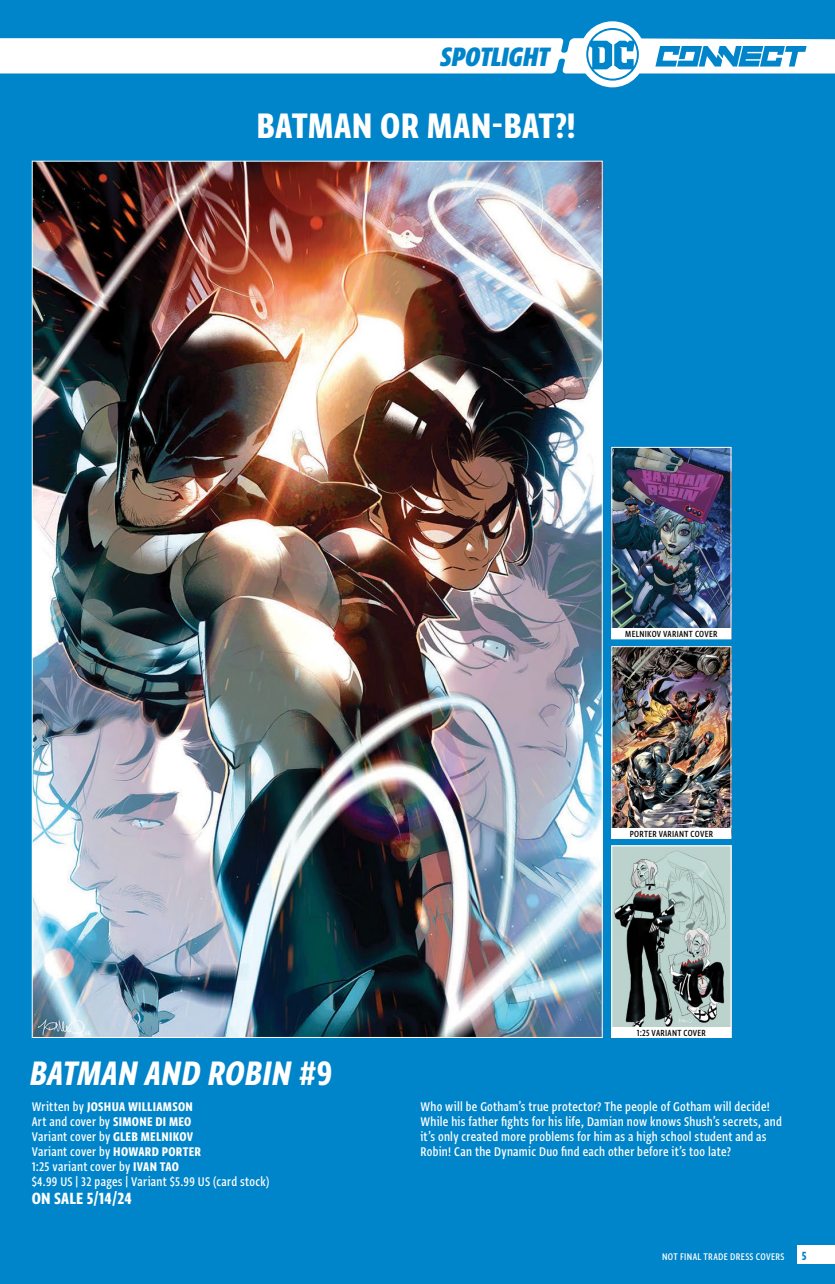
<style>
.page{position:relative;width:835px;height:1284px;background:#0085ca}
.page>*{position:absolute;margin:0;border:0;box-sizing:border-box;transform-origin:0 0}
.t1{font:42px "Greta Sans Cnd Std Bld";letter-spacing:.005em;color:#fff}
.t2{font:40.25px "Greta Sans Cnd Std Bld Ita";letter-spacing:.01em;color:#fff}
.t3{font:31.5px "Greta Sans Cnd Std Hea Ita";letter-spacing:-.01em;color:#0085ca}
.t4{font:19.25px "Greta Sans Cnd Std Bld";letter-spacing:.01em;color:#fff}
.t5{font:500 14.88px/14.9px "Greta Sans Cnd Std";letter-spacing:.02em;color:#fff}
.t6{font:14.88px "Greta Sans Cnd Std Bld";letter-spacing:.02em;color:#fff}
.t7{font:14px "Greta Sans Cnd Std Bld";color:#0085ca}
.t8{font:500 11.38px "Greta Sans Cnd Std";letter-spacing:.025em;color:#fff}
.t9{font:500 10.5px "Greta Sans Cnd Std";letter-spacing:.03em;color:#000}
.s1{font-family:"Greta Sans Cnd Std Bld"}
.s2{font-family:"Greta Sans Cnd Std";font-weight:500}
.s3{font-family:"Greta Sans Cnd Std Bld";font-weight:400}
</style>
<div class="page">
<div style="left:579px;top:21px;width:66px;height:66px;background:#fff;border-radius:50%"></div>
<svg style="left:0;top:28px;width:835px;height:53px"></svg>
<img style="left:34px;top:163px;width:567px;height:873px">
<img style="left:613px;top:648px;width:116px;height:180px">
<div style="left:611px;top:646px;width:120px;height:192px;border:1px solid #fff"></div>
<div style="left:611px;top:828px;width:120px;height:10px;background:#fff"></div>
<img style="left:613px;top:847px;width:116px;height:180px">
<div style="left:611px;top:845px;width:120px;height:193px;border:1px solid #fff"></div>
<div style="left:611px;top:1027px;width:120px;height:11px;background:#fff"></div>
<img style="left:613px;top:449px;width:116px;height:179px">
<div style="left:611px;top:447px;width:120px;height:192px;border:1px solid #fff"></div>
<div style="left:611px;top:628px;width:120px;height:11px;background:#fff"></div>
<div style="left:797px;top:1245px;width:38px;height:19px;background:#fff"></div>
<h3 class="t3" style="left:440px;top:37px;width:111px">SPOTLIGHT</h3>
<h1 class="t1" style="left:256px;top:101px;width:321px">BATMAN OR MAN-BAT?!</h1>
<h2 class="t2" style="left:30px;top:1049px;width:304px">BATMAN AND ROBIN <span class="s1">#9</span></h2>
<p class="t6" style="left:32px;top:1098px;width:163px"><span class="s2">Written by</span> JOSHUA WILLIAMSON</p>
<p class="t5" style="left:32px;top:1114px;width:239px">Art and cover by <span class="s3">SIMONE DI MEO<br></span>Variant cover by <span class="s3">GLEB MELNIKOV<br></span>Variant cover by <span class="s3">HOWARD PORTER<br></span>1:25 variant cover by <span class="s3">IVAN TAO<br></span>$4.99 US | 32 pages | Variant $5.99 US (card stock)</p>
<p class="t4" style="left:32px;top:1187px;width:102px">ON SALE 5/14/24</p>
<p class="t9" style="left:625px;top:628px;width:94px">MELNIKOV VARIANT COVER</p>
<p class="t9" style="left:630px;top:827px;width:85px">PORTER VARIANT COVER</p>
<p class="t9" style="left:637px;top:1026px;width:71px">1:25 VARIANT COVER</p>
<p class="t5" style="left:420px;top:1099px;width:363px">Who will be Gotham’s true protector? The people of Gotham will decide!<br>While his father fights for his life, Damian now knows Shush’s secrets, and it’s only created more problems for him as a high school student and as Robin! Can the Dynamic Duo find each other before it’s too late?</p>
<p class="t8" style="left:662px;top:1249px;width:124px">NOT FINAL TRADE DRESS COVERS</p>
<p class="t7" style="left:802px;top:1247px;width:6px">5</p>
</div>
